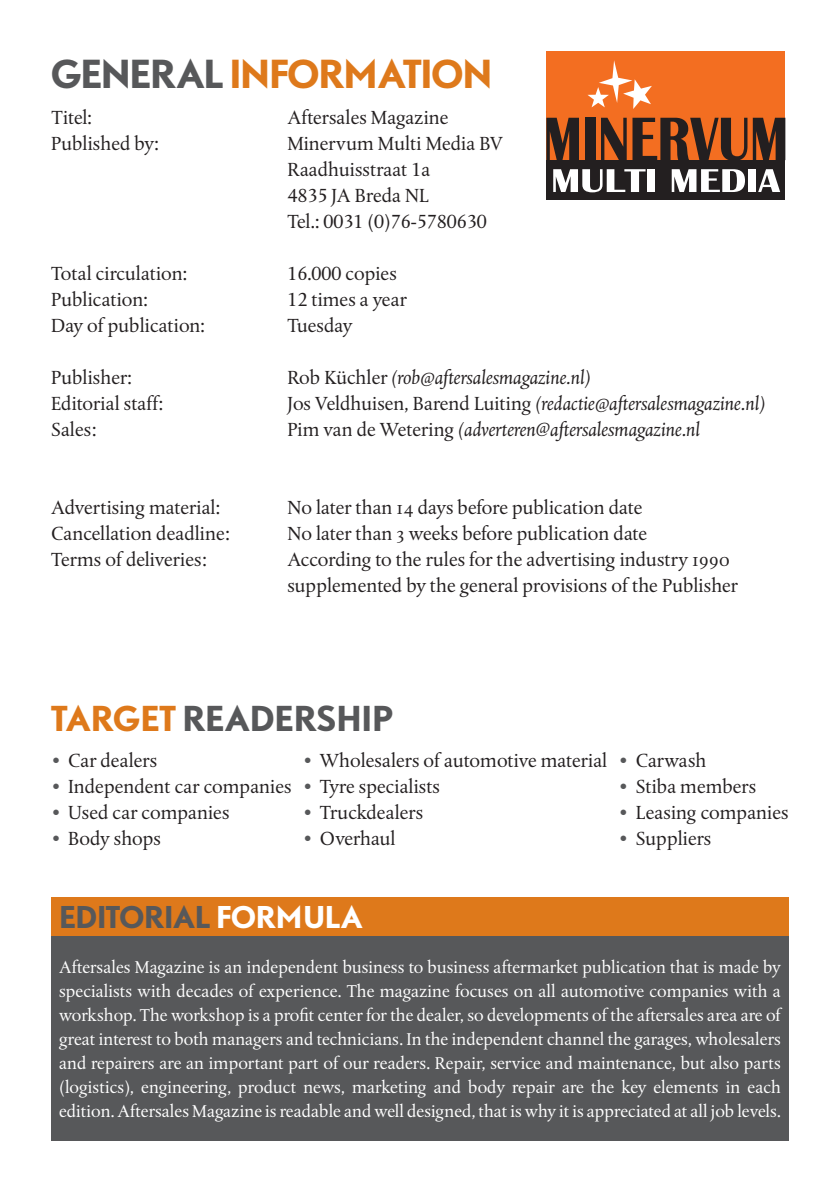
<style>
.page{position:relative;width:840px;height:1191px;background:#fff}
.page>*{position:absolute;margin:0;border:0;box-sizing:border-box;transform-origin:0 0}
.t1{font:700 36px "DTL Nobel TOT";letter-spacing:-.035em;color:#de791b}
.t2{font:700 32px "DTL Nobel TOT";color:#57585a}
.t3{font:700 28px "DTL Nobel TOT";letter-spacing:-.015em;color:#57585a}
.Body{font:20px/26px "DTL Albertina TOT";color:#231f20}
.Body-2{font:italic 20px "DTL Albertina TOT";color:#231f20}
.t4{font:18px/24px "DTL Albertina TOT";color:#fff;text-align:justify}
.s1{color:#57585a}
.s2{font-style:normal}
.s3{color:#de791b}
.s4{color:#fff}
</style>
<div class="page">
<div style="left:546px;top:51px;width:238px;height:149px;background:#f36e21"></div>
<div style="left:546px;top:160px;width:238px;height:40px;background:#231f20"></div>
<svg style="left:546px;top:118px;width:32px;height:42px"></svg>
<div style="left:584px;top:118px;width:10px;height:42px;background:#231f20"></div>
<svg style="left:601px;top:118px;width:25px;height:42px"></svg>
<svg style="left:632px;top:118px;width:152px;height:42px"></svg>
<svg style="left:553px;top:169px;width:92px;height:23px"></svg>
<div style="left:647px;top:169px;width:8px;height:23px;background:#fff"></div>
<svg style="left:671px;top:169px;width:73px;height:23px"></svg>
<div style="left:748px;top:169px;width:7px;height:23px;background:#fff"></div>
<svg style="left:758px;top:169px;width:21px;height:23px"></svg>
<svg style="left:587px;top:60px;width:64px;height:49px"></svg>
<div style="left:51px;top:897px;width:737px;height:39px;background:#de791b"></div>
<div style="left:51px;top:936px;width:737px;height:204px;background:#57585a"></div>
<p class="t1" style="left:51px;top:48px;width:442px"><span class="s1">GENERAL</span> INFORMATION</p>
<p class="Body" style="left:52px;top:104px;width:42px">Titel:</p>
<p class="Body" style="left:287px;top:104px;width:163px">Aftersales Magazine</p>
<p class="Body" style="left:51px;top:130px;width:109px">Published by:</p>
<p class="Body" style="left:287px;top:130px;width:217px">Minervum Multi Media BV<br>Raadhuisstraat 1a<br>4835 JA Breda NL<br>Tel.: 0031 (0)76-5780630</p>
<p class="Body" style="left:51px;top:260px;width:138px">Total circulation:</p>
<p class="Body" style="left:287px;top:260px;width:111px">16.000 copies</p>
<p class="Body" style="left:51px;top:286px;width:98px">Publication:</p>
<p class="Body" style="left:287px;top:286px;width:121px">12 times a year</p>
<p class="Body" style="left:51px;top:312px;width:155px">Day of publication:</p>
<p class="Body" style="left:287px;top:312px;width:67px">Tuesday</p>
<p class="Body" style="left:51px;top:364px;width:82px">Publisher:</p>
<p class="Body-2" style="left:287px;top:365px;width:305px"><span class="s2">Rob Küchler</span> (rob@aftersalesmagazine.nl)</p>
<p class="Body" style="left:51px;top:390px;width:114px">Editorial staff:</p>
<p class="Body-2" style="left:287px;top:391px;width:479px"><span class="s2">Jos Veldhuisen, Barend Luiting</span> (redactie@aftersalesmagazine.nl)</p>
<p class="Body" style="left:51px;top:416px;width:47px">Sales:</p>
<p class="Body-2" style="left:287px;top:417px;width:414px"><span class="s2">Pim van de Wetering</span> (adverteren@aftersalesmagazine.nl</p>
<p class="Body" style="left:51px;top:494px;width:170px">Advertising material:</p>
<p class="Body" style="left:287px;top:494px;width:356px">No later than 14 days before publication date</p>
<p class="Body" style="left:51px;top:520px;width:180px">Cancellation deadline:</p>
<p class="Body" style="left:287px;top:520px;width:361px">No later than 3 weeks before publication date</p>
<p class="Body" style="left:51px;top:546px;width:157px">Terms of deliveries:</p>
<p class="Body" style="left:287px;top:546px;width:452px">According to the rules for the advertising industry 1990 supplemented by the general provisions of the Publisher</p>
<p class="t2" style="left:51px;top:696px;width:343px"><span class="s3">TARGET</span> READERSHIP</p>
<p class="Body" style="left:51px;top:748px;width:108px"><span class="s1">•</span> Car dealers</p>
<p class="Body" style="left:51px;top:774px;width:242px"><span class="s1">•</span> Independent car companies</p>
<p class="Body" style="left:51px;top:800px;width:180px"><span class="s1">•</span> Used car companies</p>
<p class="Body" style="left:51px;top:826px;width:112px"><span class="s1">•</span> Body shops</p>
<p class="Body" style="left:302px;top:748px;width:306px"><span class="s1">•</span> Wholesalers of automotive material</p>
<p class="Body" style="left:302px;top:774px;width:139px"><span class="s1">•</span> Tyre specialists</p>
<p class="Body" style="left:302px;top:800px;width:122px"><span class="s1">•</span> Truckdealers</p>
<p class="Body" style="left:302px;top:826px;width:94px"><span class="s1">•</span> Overhaul</p>
<p class="Body" style="left:618px;top:748px;width:89px"><span class="s1">•</span> Carwash</p>
<p class="Body" style="left:618px;top:774px;width:139px"><span class="s1">•</span> Stiba members</p>
<p class="Body" style="left:618px;top:800px;width:171px"><span class="s1">•</span> Leasing companies</p>
<p class="Body" style="left:618px;top:826px;width:94px"><span class="s1">•</span> Suppliers</p>
<p class="t3" style="left:59px;top:897px;width:305px">EDITORIAL <span class="s4">FORMULA</span></p>
<p class="t4" style="left:59px;top:955px;width:723px">Aftersales Magazine is an independent business to business aftermarket publication that is made by specialists with decades of experience. The magazine focuses on all automotive companies with a workshop. The workshop is a profit center for the dealer, so developments of the aftersales area are of great interest to both managers and technicians. In the independent channel the garages, wholesalers and repairers are an important part of our readers. Repair, service and maintenance, but also parts (logistics), engineering, product news, marketing and body repair are the key elements in each edition. Aftersales Magazine is readable and well designed, that is why it is appreciated at all job levels.</p>
</div>
